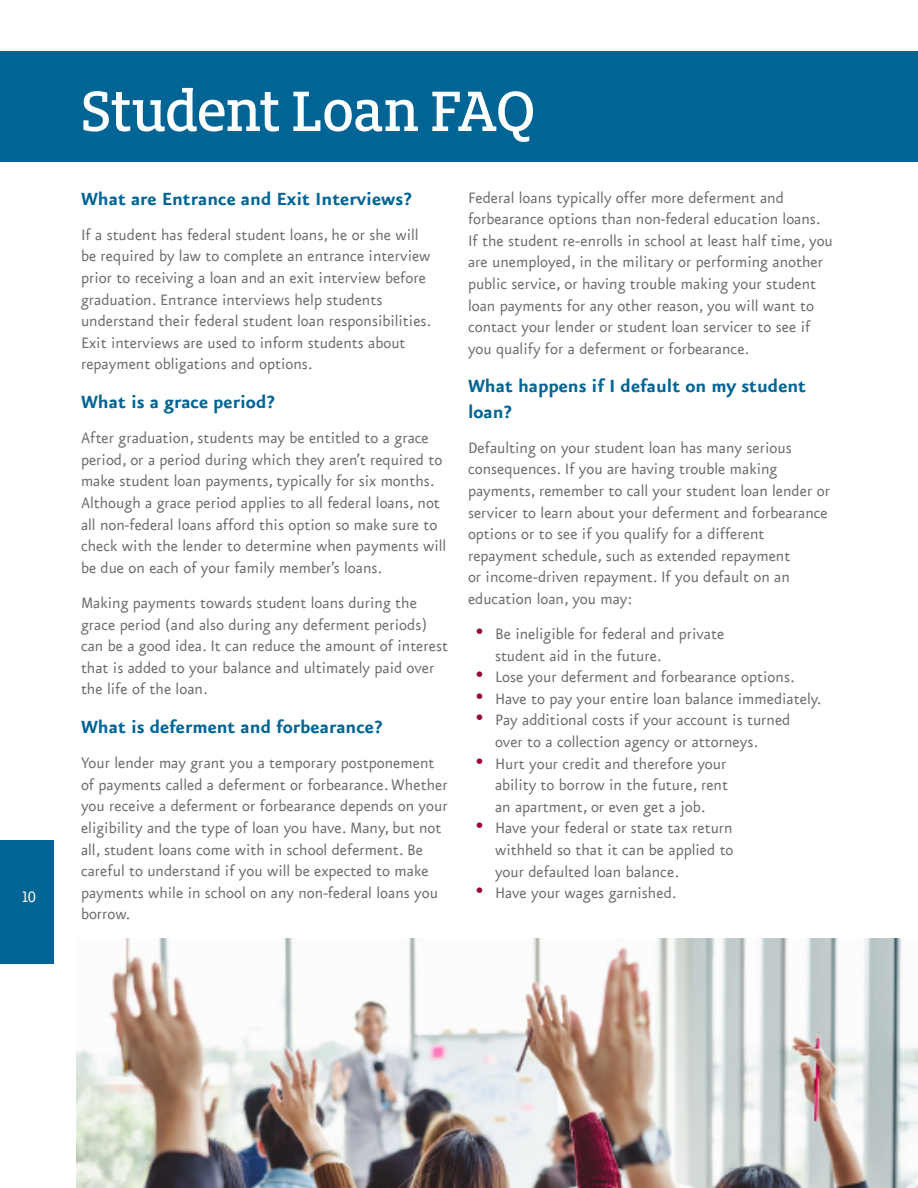
<style>
.page{position:relative;width:918px;height:1188px;background:#fff}
.page>*{position:absolute;margin:0;border:0;box-sizing:border-box;transform-origin:0 0}
.t1{font:500 63px "Milo Slab Pro";letter-spacing:-.02em;color:#fff}
.t2{font:700 21px/25.2px "Eureka Sans";color:#006494}
.t3{font:18px/21.6px "Eureka Sans";color:#6c6d70}
.t4{font:18px "Eureka Sans Regular Caps";color:#fff}
.s1{font-size:27px;color:#98012d}
</style>
<div class="page">
<div style="left:0;top:841px;width:54px;height:123px;background:#006494"></div>
<div style="left:0;top:51px;width:918px;height:110px;background:#006494"></div>
<img style="left:76px;top:939px;width:842px;height:249px">
<p class="t4" style="left:21px;top:888px;width:16px">10</p>
<p class="t1" style="left:81px;top:72px;width:456px">Student Loan FAQ</p>
<p class="t2" style="left:81px;top:186px;width:332px">What are Entrance and Exit Interviews?</p>
<p class="t3" style="left:81px;top:224px;width:352px">If a student has federal student loans, he or she will be required by law to complete an entrance interview prior to receiving a loan and an exit interview before graduation. Entrance interviews help students understand their federal student loan responsibilities.<br>Exit interviews are used to inform students about repayment obligations and options.</p>
<p class="t2" style="left:81px;top:390px;width:196px">What is a grace period?</p>
<p class="t3" style="left:81px;top:428px;width:367px">After graduation, students may be entitled to a grace period, or a period during which they aren’t required to make student loan payments, typically for six months.<br>Although a grace period applies to all federal loans, not all non-federal loans afford this option so make sure to check with the lender to determine when payments will be due on each of your family member’s loans.</p>
<p class="t3" style="left:81px;top:593px;width:369px">Making payments towards student loans during the grace period (and also during any deferment periods) can be a good idea. It can reduce the amount of interest that is added to your balance and ultimately paid over the life of the loan.</p>
<p class="t2" style="left:81px;top:715px;width:303px">What is deferment and forbearance?</p>
<p class="t3" style="left:81px;top:753px;width:368px">Your lender may grant you a temporary postponement of payments called a deferment or forbearance. Whether you receive a deferment or forbearance depends on your eligibility and the type of loan you have. Many, but not all, student loans come with in school deferment. Be careful to understand if you will be expected to make payments while in school on any non-federal loans you borrow.</p>
<p class="t3" style="left:468px;top:187px;width:366px">Federal loans typically offer more deferment and forbearance options than non-federal education loans.<br>If the student re-enrolls in school at least half time, you are unemployed, in the military or performing another public service, or having trouble making your student loan payments for any other reason, you will want to contact your lender or student loan servicer to see if you qualify for a deferment or forbearance.</p>
<p class="t2" style="left:468px;top:374px;width:340px">What happens if I default on my student loan?</p>
<p class="t3" style="left:468px;top:437px;width:364px">Defaulting on your student loan has many serious consequences. If you are having trouble making payments, remember to call your student loan lender or servicer to learn about your deferment and forbearance options or to see if you qualify for a different repayment schedule, such as extended repayment<br>or income-driven repayment. If you default on an education loan, you may:</p>
<p class="t3" style="left:495px;top:624px;width:231px;text-indent:-20px"><span class="s1">•</span> Be ineligible for federal and private student aid in the future.</p>
<p class="t3" style="left:475px;top:667px;width:322px"><span class="s1">•</span> Lose your deferment and forbearance options.</p>
<p class="t3" style="left:475px;top:688px;width:349px"><span class="s1">•</span> Have to pay your entire loan balance immediately.</p>
<p class="t3" style="left:495px;top:710px;width:297px;text-indent:-20px"><span class="s1">•</span> Pay additional costs if your account is turned over to a collection agency or attorneys.</p>
<p class="t3" style="left:495px;top:753px;width:235px;text-align:justify;text-indent:-20px"><span class="s1">•</span> Hurt your credit and therefore your ability to borrow in the future, rent an apartment, or even get a job.</p>
<p class="t3" style="left:495px;top:818px;width:240px;text-align:justify;text-indent:-20px"><span class="s1">•</span> Have your federal or state tax return withheld so that it can be applied to your defaulted loan balance.</p>
<p class="t3" style="left:475px;top:883px;width:203px"><span class="s1">•</span> Have your wages garnished.</p>
</div>
